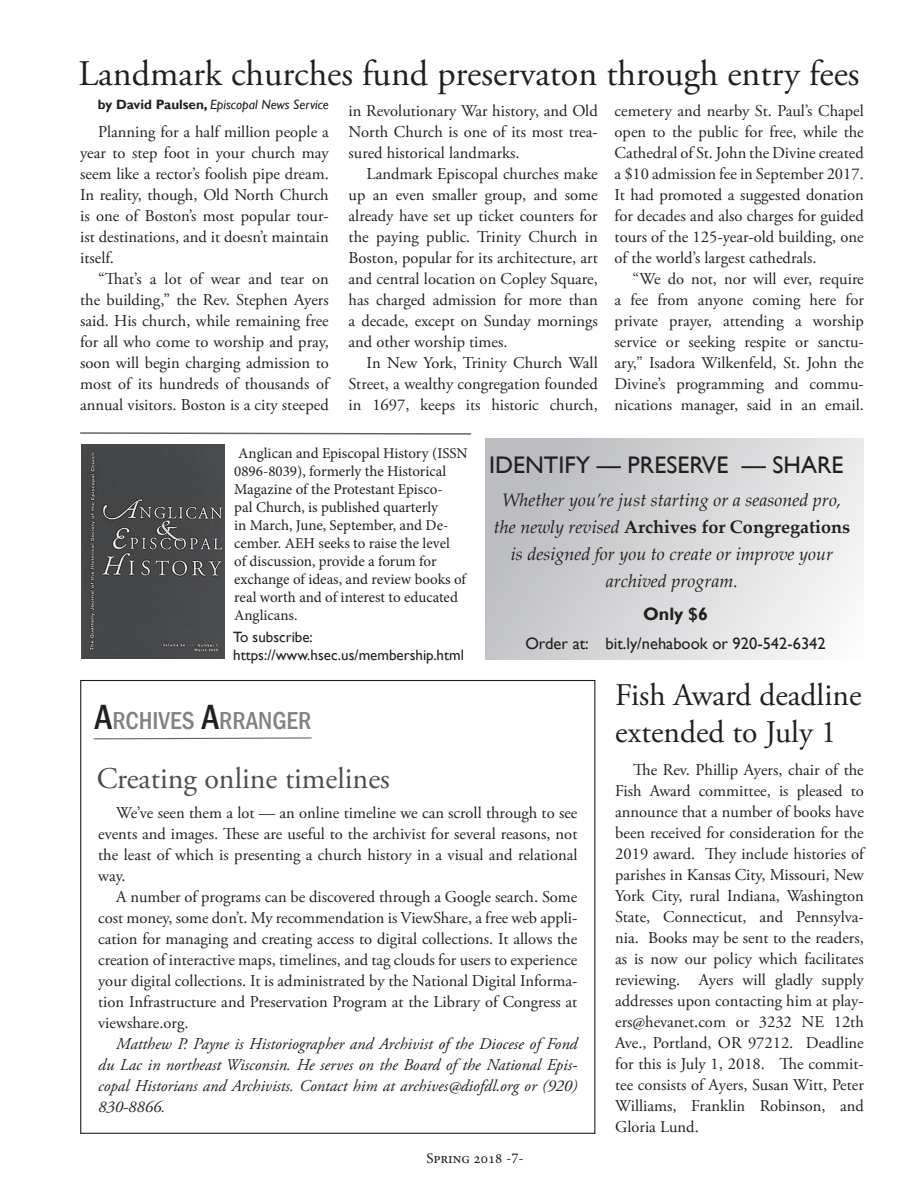
<style>
.page{position:relative;width:917px;height:1187px;background:#fff}
.page>*{position:absolute;margin:0;border:0;box-sizing:border-box;transform-origin:0 0}
.Photo_credit{font:36px "Adobe Garamond Pro";color:#231f20}
.Photo_credit-2{font:31.5px/37.8px "Adobe Garamond Pro";color:#231f20}
.t1{font:30px "Adobe Garamond Pro";color:#231f20}
.Photo_credit-3{font:500 condensed 25.2px "Franklin Gothic";color:#808285}
.t2{font:24px "Gill Sans";color:#231f20}
.t3{font:italic 18px/27px "Palatino Linotype";color:#231f20;text-align:center}
.t4{font:700 18px "Gill Sans";color:#231f20}
.Article_Text{font:16.5px/21px "Adobe Garamond Pro";color:#231f20;text-align:justify}
.Article_Text-2{font:italic 16.5px/21px "Adobe Garamond Pro";color:#231f20;text-align:justify}
.t5{font:16.5px "Gill Sans";color:#231f20}
.Photo_credit-4{font:15px/18px "Minion Pro";color:#231f20}
.Photo_credit-5{font:15px/18px "Gill Sans";color:#231f20}
.Photo_credit-6{font:italic 13.5px "Gill Sans";color:#231f20}
.s1{font-weight:700;font-style:normal}
.s2{font-size:36px;color:#231f20}
</style>
<div class="page">
<svg style="left:93px;top:737px;width:219px;height:3px"></svg>
<div style="left:485px;top:438px;width:378px;height:222px;background:linear-gradient(to right,#bbbcbf,#f3f3f3)"></div>
<img style="left:82px;top:445px;width:142px;height:213px">
<svg style="left:80px;top:432px;width:392px;height:3px"></svg>
<p class="Photo_credit" style="left:78px;top:52px;width:782px">Landmark churches fund preservaton through entry fees</p>
<p class="Photo_credit-6" style="left:98px;top:97px;width:232px"><span class="s1">by David Paulsen,</span> Episcopal News Service</p>
<p class="Article_Text" style="left:348px;top:100px;width:251px">in Revolutionary War history, and Old North Church is one of its most trea&shy;sured historical landmarks.</p>
<p class="Article_Text" style="left:348px;top:163px;width:251px;text-indent:18px">Landmark Episcopal churches make up an even smaller group, and some already have set up ticket counters for the paying public. Trinity Church in Boston, popular for its architecture, art and central location on Copley Square, has charged admission for more than a decade, except on Sunday mornings and other worship times.</p>
<p class="Article_Text" style="left:348px;top:352px;width:251px;text-indent:18px">In New York, Trinity Church Wall Street, a wealthy congregation founded in 1697, keeps its historic church,</p>
<p class="Article_Text" style="left:614px;top:100px;width:251px">cemetery and nearby St. Paul’s Chapel open to the public for free, while the Cathedral of St. John the Divine created a $10 admission fee in September 2017.<br>It had promoted a suggested donation for decades and also charges for guided tours of the 125-year-old building, one of the world’s largest cathedrals.</p>
<p class="Article_Text" style="left:614px;top:268px;width:251px;text-indent:18px">“We do not, nor will ever, require a fee from anyone coming here for private prayer, attending a worship service or seeking respite or sanctu&shy;ary,” Isadora Wilkenfeld, St. John the Divine’s programming and commu&shy;nications manager, said in an email.</p>
<p class="Article_Text" style="left:80px;top:122px;width:250px;text-indent:18px">Planning for a half million people a year to step foot in your church may seem like a rector’s foolish pipe dream.<br>In reality, though, Old North Church is one of Boston’s most popular tour&shy;ist destinations, and it doesn’t maintain itself.</p>
<p class="Article_Text" style="left:80px;top:269px;width:250px;text-indent:18px">“That’s a lot of wear and tear on the building,” the Rev. Stephen Ayers said. His church, while remaining free for all who come to worship and pray, soon will begin charging admission to most of its hundreds of thousands of annual visitors. Boston is a city steeped</p>
<p class="Photo_credit-4" style="left:234px;top:444px;width:235px">Anglican and Episcopal History (ISSN 0896-8039), formerly the Historical Magazine of the Protestant Episco-<br>pal Church, is published quarterly<br>in March, June, September, and De&shy;cember. AEH seeks to raise the level<br>of discussion, provide a forum for exchange of ideas, and review books of real worth and of interest to educated Anglicans.</p>
<p class="Photo_credit-5" style="left:233px;top:627px;width:232px">To subscribe: https://www.hsec.us/membership.html</p>
<p class="Photo_credit-3" style="left:94px;top:703px;width:218px"><span class="s2">A</span>RCHIVES <span class="s2">A</span>RRANGER</p>
<p class="t2" style="left:489px;top:451px;width:356px">IDENTIFY — PRESERVE — SHARE</p>
<p class="t3" style="left:493px;top:485px;width:357px">Whether you’re just starting or a seasoned pro, the newly revised <span class="s1">Archives for Congregations </span>is designed for you to create or improve your archived program.</p>
<p class="t4" style="left:643px;top:603px;width:66px">Only $6</p>
<p class="t5" style="left:525px;top:634px;width:302px">Order at: bit.ly/nehabook or 920-542-6342</p>
<p class="Photo_credit-2" style="left:615px;top:676px;width:248px">Fish Award deadline extended to July 1</p>
<h3 class="t1" style="left:96px;top:760px;width:295px">Creating online timelines</h3>
<p class="Article_Text" style="left:98px;top:802px;width:480px;text-indent:18px">We’ve seen them a lot — an online timeline we can scroll through to see events and images. These are useful to the archivist for several reasons, not the least of which is presenting a church history in a visual and relational way.</p>
<p class="Article_Text" style="left:98px;top:886px;width:480px;text-indent:18px">A number of programs can be discovered through a Google search. Some cost money, some don’t. My recommendation is ViewShare, a free web appli&shy;cation for managing and creating access to digital collections. It allows the creation of interactive maps, timelines, and tag clouds for users to experience your digital collections. It is administrated by the National Digital Informa&shy;tion Infrastructure and Preservation Program at the Library of Congress at viewshare.org.</p>
<p class="Article_Text-2" style="left:98px;top:1033px;width:480px;text-indent:18px">Matthew P. Payne is Historiographer and Archivist of the Diocese of Fond du Lac in northeast Wisconsin. He serves on the Board of the National Epis&shy;copal Historians and Archivists. Contact him at archives@diofdl.org or (920)<br>830-8866.</p>
<p class="Photo_credit-4" style="left:426px;top:1148px;width:99px">Spring 2018 -7-</p>
<p class="Article_Text" style="left:615px;top:759px;width:250px;text-indent:18px">The Rev. Phillip Ayers, chair of the Fish Award committee, is pleased to announce that a number of books have been received for consideration for the 2019 award. They include histories of parishes in Kansas City, Missouri, New York City, rural Indiana, Washington State, Connecticut, and Pennsylva&shy;nia. Books may be sent to the readers, as is now our policy which facilitates reviewing. Ayers will gladly supply addresses upon contacting him at play&shy;ers@hevanet.com or 3232 NE 12th Ave., Portland, OR 97212. Deadline for this is July 1, 2018. The commit&shy;tee consists of Ayers, Susan Witt, Peter Williams, Franklin Robinson, and Gloria Lund.</p>
</div>
